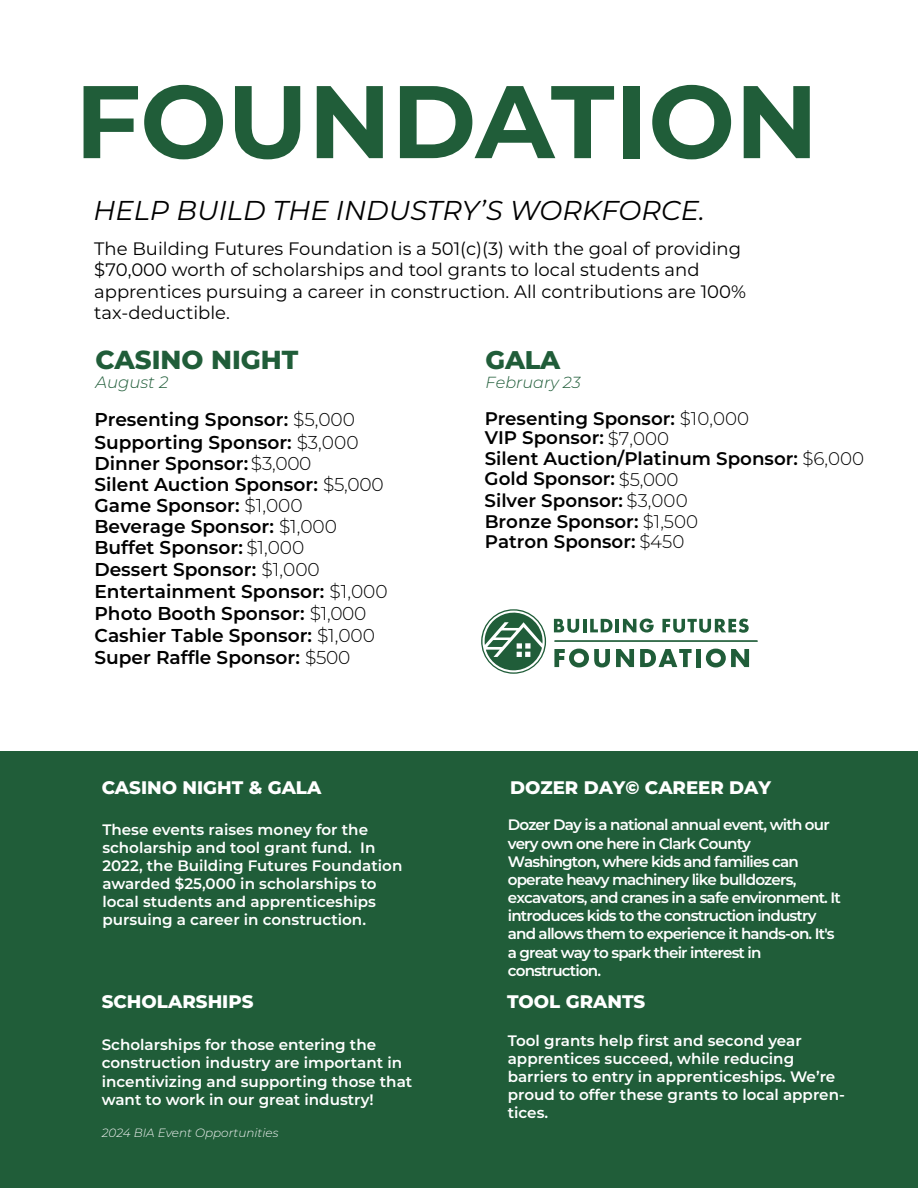
<style>
.page{position:relative;width:918px;height:1188px;background:#fff}
.page>*{position:absolute;margin:0;border:0;box-sizing:border-box;transform-origin:0 0}
.t1{font:700 102.9px "Montserrat";color:#205d39}
.t2{font:italic 27.3px "Montserrat";color:#000}
.t3{font:800 26.1px "Montserrat";color:#205d39}
.t4{font:800 25.65px "Montserrat";color:#205d39}
.t5{font:600 18.6px/22.4px "Montserrat";color:#000}
.t6{font:600 18.3px/39.9px "Montserrat";color:#000}
.t7{font:800 18.15px "Montserrat";color:#fff}
.t8{font:18px/21.6px "Montserrat";color:#000}
.t9{font:italic 300 16.5px "Montserrat";color:#205d39}
.t10{font:italic 300 16.05px "Montserrat";color:#205d39}
.t11{font:600 15.15px/18.1px "Montserrat";color:#fff}
.t12{font:600 15.15px/18.1px "Montserrat";letter-spacing:-.055em;color:#fff}
.t13{font:italic 300 12px "Montserrat";color:#f2f3f3}
.s1{font-weight:300}
</style>
<div class="page">
<div style="left:0;top:752px;width:918px;height:436px;background:#205d39"></div>
<svg style="left:481px;top:609px;width:65px;height:65px"></svg>
<svg style="left:554px;top:619px;width:100px;height:14px"></svg>
<svg style="left:662px;top:619px;width:87px;height:14px"></svg>
<svg style="left:554px;top:649px;width:56px;height:18px"></svg>
<svg style="left:616px;top:649px;width:18px;height:18px"></svg>
<svg style="left:640px;top:649px;width:52px;height:18px"></svg>
<div style="left:696px;top:649px;width:5px;height:18px;background:#205d39"></div>
<svg style="left:706px;top:649px;width:43px;height:18px"></svg>
<svg style="left:555px;top:640px;width:203px;height:2px"></svg>
<h1 class="t1" style="left:75px;top:47px;width:745px">FOUNDATION</h1>
<h2 class="t2" style="left:93px;top:191px;width:613px">HELP BUILD THE INDUSTRY’S WORKFORCE.</h2>
<p class="t8" style="left:94px;top:237px;width:653px">The Building Futures Foundation is a 501(c)(3) with the goal of providing $70,000 worth of scholarships and tool grants to local students and apprentices pursuing a career in construction. All contributions are 100% tax-deductible.</p>
<h3 class="t3" style="left:95px;top:340px;width:205px">CASINO NIGHT</h3>
<p class="t9" style="left:95px;top:371px;width:74px">August 2</p>
<p class="t5" style="left:94px;top:408px;width:266px">Presenting Sponsor: <span class="s1">$5,000<br></span>Supporting Sponsor: <span class="s1">$3,000</span></p>
<p class="t5" style="left:94px;top:451px;width:219px">Dinner Sponsor:<span class="s1">$3,000</span></p>
<p class="t5" style="left:94px;top:473px;width:291px">Silent Auction Sponsor: <span class="s1">$5,000</span></p>
<p class="t5" style="left:94px;top:494px;width:210px">Game Sponsor: <span class="s1">$1,000</span></p>
<p class="t5" style="left:94px;top:515px;width:244px;line-height:21px">Beverage Sponsor: <span class="s1">$1,000<br></span>Buffet Sponsor: <span class="s1">$1,000</span></p>
<p class="t5" style="left:94px;top:557px;width:227px">Dessert Sponsor: <span class="s1">$1,000</span></p>
<p class="t5" style="left:94px;top:579px;width:295px">Entertainment Sponsor: <span class="s1">$1,000</span></p>
<p class="t5" style="left:94px;top:601px;width:274px">Photo Booth Sponsor: <span class="s1">$1,000</span></p>
<p class="t5" style="left:94px;top:623px;width:282px">Cashier Table Sponsor: <span class="s1">$1,000</span></p>
<p class="t5" style="left:94px;top:645px;width:257px">Super Raffle Sponsor: <span class="s1">$500</span></p>
<p class="t7" style="left:102px;top:774px;width:221px">CASINO NIGHT &amp; GALA</p>
<p class="t11" style="left:102px;top:820px;width:302px">These events raises money for the scholarship and tool grant fund. In 2022, the Building Futures Foundation awarded $25,000 in scholarships to local students and apprenticeships pursuing a career in construction.</p>
<p class="t7" style="left:102px;top:988px;width:153px">SCHOLARSHIPS</p>
<p class="t11" style="left:102px;top:1035px;width:312px">Scholarships for those entering the construction industry are important in incentivizing and supporting those that want to work in our great industry!</p>
<p class="t13" style="left:102px;top:1124px;width:178px">2024 BIA Event Opportunities</p>
<h3 class="t4" style="left:486px;top:341px;width:76px">GALA</h3>
<p class="t10" style="left:486px;top:371px;width:97px">February 23</p>
<p class="t6" style="left:485px;top:398px;width:381px">Presenting Sponsor: <span class="s1">$10,000<br></span>Silent Auction/Platinum Sponsor: <span class="s1">$6,000</span></p>
<p class="t6" style="left:485px;top:416px;width:186px">VIP Sponsor: <span class="s1">$7,000</span></p>
<p class="t6" style="left:485px;top:458px;width:195px">Gold Sponsor: <span class="s1">$5,000</span></p>
<p class="t6" style="left:485px;top:480px;width:205px">Silver Sponsor: <span class="s1">$3,000</span></p>
<p class="t6" style="left:485px;top:510px;width:215px;line-height:20.5px">Bronze Sponsor: <span class="s1">$1,500<br></span>Patron Sponsor: <span class="s1">$450</span></p>
<p class="t7" style="left:510px;top:774px;width:263px">DOZER DAY© CAREER DAY</p>
<p class="t12" style="left:508px;top:815px;width:335px">Dozer Day is a national annual event, with our very own one here in Clark County Washington, where kids and families can operate heavy machinery like bulldozers, excavators, and cranes in a safe environment. It introduces kids to the construction industry and allows them to experience it hands-on. It's a great way to spark their interest in construction.</p>
<p class="t7" style="left:507px;top:988px;width:140px">TOOL GRANTS</p>
<p class="t11" style="left:508px;top:1031px;width:339px">Tool grants help first and second year apprentices succeed, while reducing barriers to entry in apprenticeships. We’re proud to offer these grants to local appren&shy;tices.</p>
</div>
